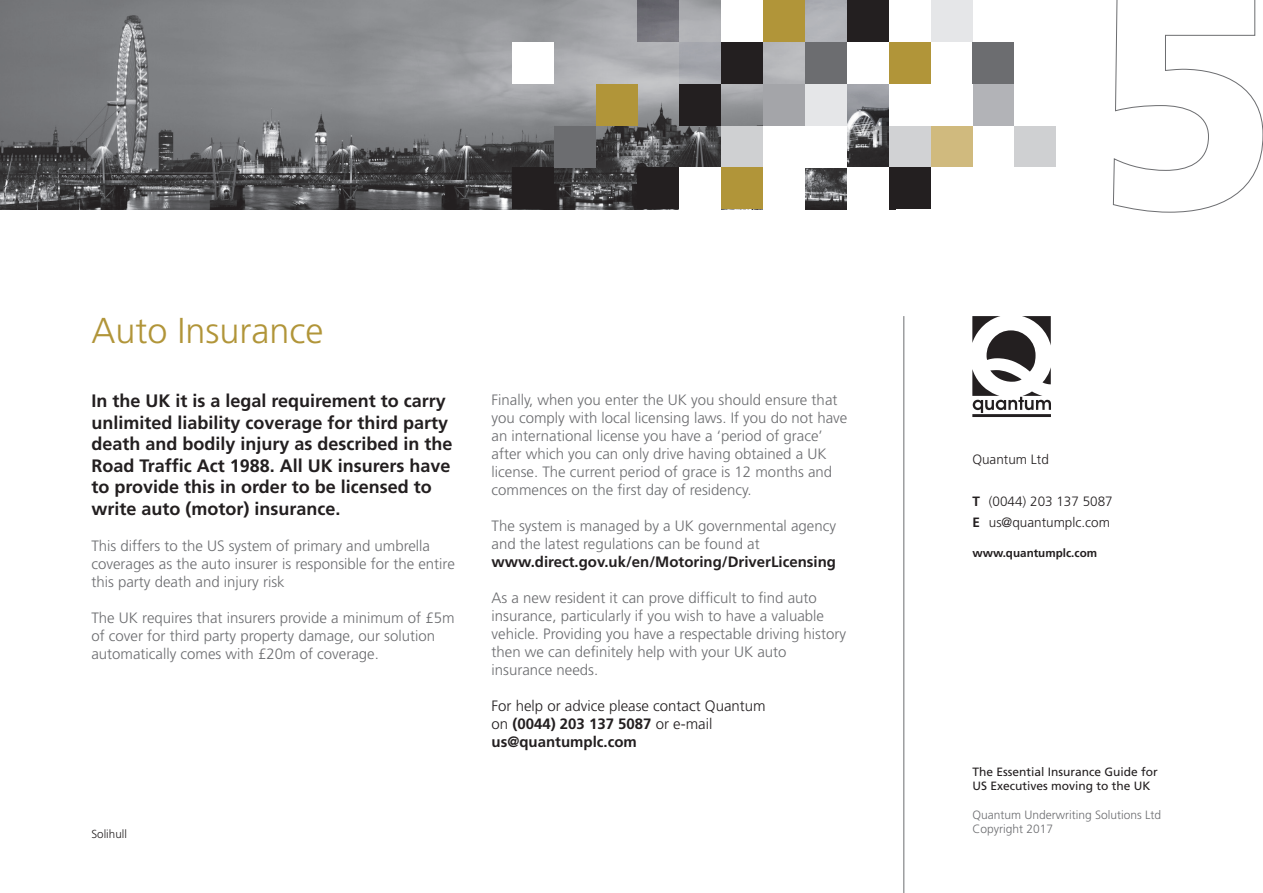
<style>
.page{position:relative;width:1263px;height:893px;background:#fff}
.page>*{position:absolute;margin:0;border:0;box-sizing:border-box;transform-origin:0 0}
.t1{font:300 36px "Frutiger";color:#b19539}
.t2{font:700 18px/21.6px "Frutiger";color:#231f20}
.t3{font:300 15px/18px "Frutiger";color:#6c6d70}
.t4{font:700 15px "Frutiger";color:#231f20}
.t5{font:300 15px "Frutiger";color:#231f20}
.t6{font:300 13.5px "Frutiger";color:#231f20}
.t7{font:12px "Frutiger";color:#231f20}
.t8{font:300 12px "Frutiger";color:#6c6d70}
.t9{font:700 11.7px "Frutiger";color:#231f20}
.t10{font:300 11.7px "Frutiger";color:#231f20}
.s1{font-weight:300}
.s2{font-weight:700}
</style>
<div class="page">
<img style="left:0;top:0;width:889px;height:209px">
<div style="left:972px;top:42px;width:42px;height:42px;background:#6c6d70"></div>
<div style="left:972px;top:84px;width:42px;height:42px;background:#b2b3b7"></div>
<div style="left:930px;top:0;width:42px;height:42px;background:#e5e6e8"></div>
<div style="left:889px;top:42px;width:41px;height:42px;background:#b19539"></div>
<div style="left:847px;top:0;width:42px;height:42px;background:#231f20"></div>
<div style="left:847px;top:42px;width:42px;height:42px;background:#fff"></div>
<svg style="left:847px;top:84px;width:42px;height:42px;background:#898b90"></svg>
<div style="left:805px;top:0;width:42px;height:42px;background:#b2b4b9"></div>
<div style="left:805px;top:42px;width:42px;height:42px;background:#6c6d70"></div>
<div style="left:805px;top:84px;width:42px;height:42px;background:#e5e6e8"></div>
<div style="left:763px;top:0;width:42px;height:42px;background:#b19539"></div>
<div style="left:763px;top:84px;width:42px;height:42px;background:#a4a5a9"></div>
<div style="left:721px;top:0;width:42px;height:42px;background:#fff"></div>
<div style="left:721px;top:42px;width:42px;height:42px;background:#231f20"></div>
<div style="left:679px;top:42px;width:42px;height:42px;background:linear-gradient(to bottom,#a0a2a9,#abadb2)"></div>
<div style="left:679px;top:84px;width:42px;height:42px;background:#231f20"></div>
<div style="left:1014px;top:126px;width:42px;height:41px;background:#cfd0d2"></div>
<div style="left:930px;top:126px;width:42px;height:41px;background:#d0ba7e"></div>
<div style="left:889px;top:126px;width:41px;height:41px;background:#d1d2d4"></div>
<div style="left:889px;top:167px;width:41px;height:42px;background:#231f20"></div>
<div style="left:847px;top:167px;width:42px;height:46px;background:#fff"></div>
<div style="left:805px;top:126px;width:42px;height:41px;background:#fff"></div>
<div style="left:763px;top:126px;width:45px;height:41px;background:#fff"></div>
<div style="left:763px;top:165px;width:42px;height:46px;background:#fff"></div>
<div style="left:721px;top:126px;width:42px;height:41px;background:#cfd0d2"></div>
<div style="left:721px;top:167px;width:42px;height:42px;background:#b19539"></div>
<div style="left:679px;top:167px;width:42px;height:46px;background:#fff"></div>
<div style="left:637px;top:0;width:42px;height:42px;background:linear-gradient(to bottom,#606067,#807f86)"></div>
<div style="left:596px;top:84px;width:41px;height:42px;background:#b19539"></div>
<div style="left:512px;top:42px;width:42px;height:42px;background:#fff"></div>
<div style="left:637px;top:167px;width:42px;height:42px;background:#231f20"></div>
<div style="left:554px;top:126px;width:42px;height:41px;background:#6c6d70"></div>
<div style="left:512px;top:167px;width:42px;height:42px;background:#231f20"></div>
<hr style="left:972px;top:414px;width:79px;height:3px;background:#231f20">
<svg style="left:972px;top:316px;width:79px;height:97px"></svg>
<hr style="left:903px;top:316px;width:1px;height:577px;background:#6c6d70">
<svg style="left:1112px;top:0;width:151px;height:213px"></svg>
<p class="t1" style="left:91px;top:310px;width:234px">Auto Insurance</p>
<p class="t2" style="left:91px;top:390px;width:363px">In the UK it is a legal requirement to carry unlimited liability coverage for third party death and bodily injury as described in the Road Traffic Act 1988. All UK insurers have to provide this in order to be licensed to write auto (motor) insurance.</p>
<p class="t3" style="left:91px;top:537px;width:365px">This differs to the US system of primary and umbrella coverages as the auto insurer is responsible for the entire this party death and injury risk</p>
<p class="t3" style="left:91px;top:609px;width:365px">The UK requires that insurers provide a minimum of £5m of cover for third party property damage, our solution automatically comes with £20m of coverage.</p>
<p class="t10" style="left:91px;top:828px;width:37px">Solihull</p>
<p class="t3" style="left:491px;top:390px;width:357px">Finally, when you enter the UK you should ensure that you comply with local licensing laws. If you do not have an international license you have a ‘period of grace’ after which you can only drive having obtained a UK license. The current period of grace is 12 months and commences on the first day of residency.</p>
<p class="t3" style="left:491px;top:516px;width:346px">The system is managed by a UK governmental agency and the latest regulations can be found at</p>
<p class="t4" style="left:491px;top:553px;width:346px">www.direct.gov.uk/en/Motoring/DriverLicensing</p>
<p class="t3" style="left:491px;top:588px;width:356px">As a new resident it can prove difficult to find auto insurance, particularly if you wish to have a valuable vehicle. Providing you have a respectable driving history then we can definitely help with your UK auto</p>
<p class="t3" style="left:491px;top:660px;width:108px">insurance needs.</p>
<p class="t5" style="left:491px;top:697px;width:276px">For help or advice please contact Quantum</p>
<p class="t4" style="left:491px;top:715px;width:222px"><span class="s1">on</span> (0044) 203 137 5087 <span class="s1">or e-mail</span></p>
<p class="t4" style="left:491px;top:733px;width:147px">us@quantumplc.com</p>
<p class="t6" style="left:972px;top:452px;width:78px">Quantum Ltd</p>
<p class="t6" style="left:972px;top:494px;width:142px"><span class="s2">T</span> (0044) 203 137 5087</p>
<p class="t6" style="left:972px;top:515px;width:139px"><span class="s2">E</span> us@quantumplc.com</p>
<p class="t9" style="left:972px;top:546px;width:126px">www.quantumplc.com</p>
<p class="t7" style="left:972px;top:764px;width:187px">The Essential Insurance Guide for</p>
<p class="t7" style="left:972px;top:779px;width:180px">US Executives moving to the UK</p>
<p class="t8" style="left:972px;top:808px;width:190px">Quantum Underwriting Solutions Ltd</p>
<p class="t8" style="left:972px;top:822px;width:82px">Copyright 2017</p>
</div>
